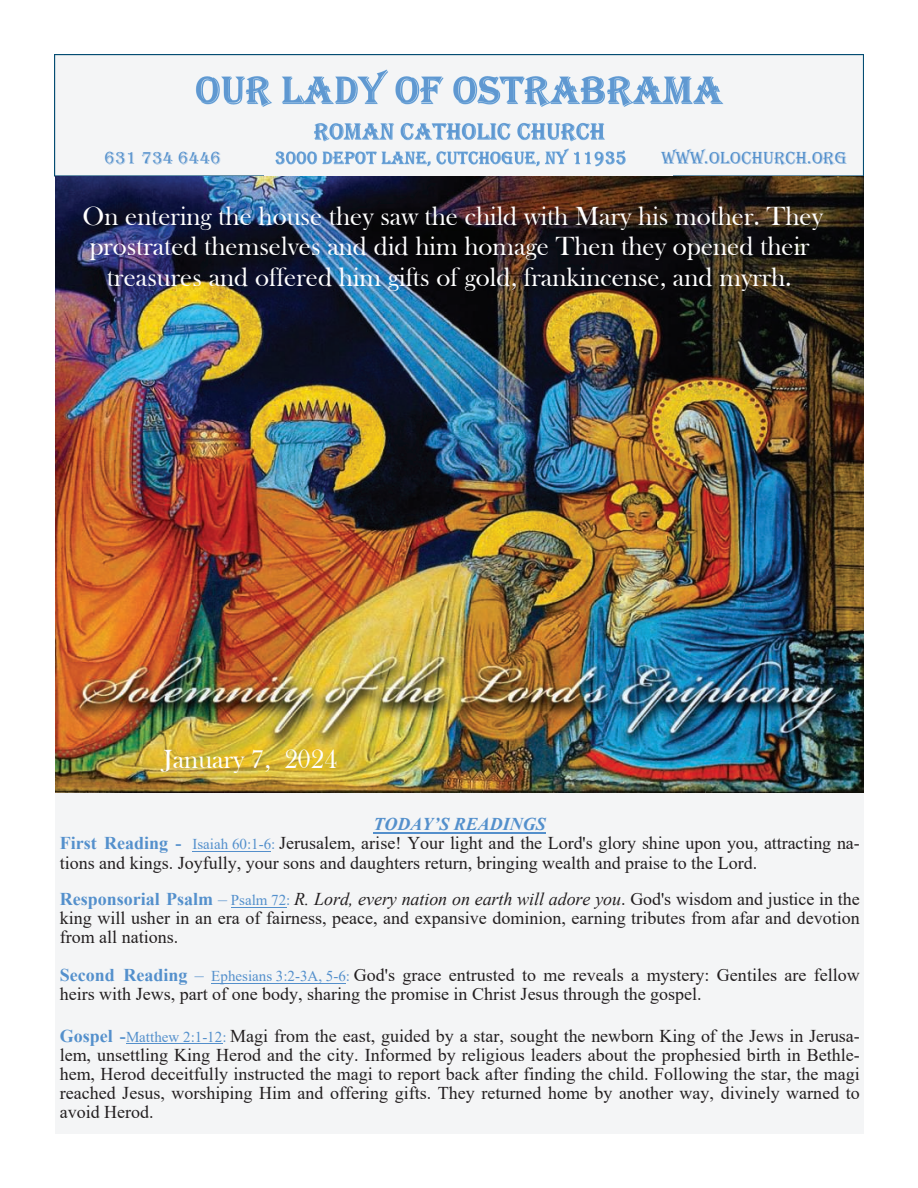
<style>
.page{position:relative;width:918px;height:1188px;background:#fff}
.page>*{position:absolute;margin:0;border:0;box-sizing:border-box;transform-origin:0 0}
.t1{font:27px/30.8px "Baskerville Old Face";color:#fff;text-align:center}
.t2{font:18px/19px "Times New Roman";color:#231f20}
.t3{font:18px "Algerian";color:#5490cc}
.s1{font-weight:700;font-style:italic;color:#5490cc}
.s2{font-weight:700;color:#5490cc}
.s3{font-size:15px;color:#5490cc}
.s4{color:#5490cc}
.s5{font-style:italic}
</style>
<div class="page">
<div style="left:56px;top:792px;width:808px;height:342px;background:#f4f5f6"></div>
<hr style="left:373px;top:832px;width:173px;height:2px;background:#548fcb">
<hr style="left:192px;top:851px;width:79px;height:1px;background:#548fcb">
<hr style="left:231px;top:907px;width:55px;height:1px;background:#548fcb">
<hr style="left:211px;top:983px;width:135px;height:1px;background:#548fcb">
<hr style="left:126px;top:1044px;width:96px;height:1px;background:#548fcb">
<svg style="left:54px;top:54px;width:810px;height:122px;fill:#f4f5f6"></svg>
<img style="left:172px;top:56px;width:590px;height:102px">
<img style="left:265px;top:143px;width:407px;height:33px">
<img style="left:56px;top:176px;width:808px;height:616px">
<p class="t3" style="left:104px;top:148px;width:119px">631 734 6446</p>
<p class="t3" style="left:662px;top:148px;width:187px">WWW.OLOCHURCH.ORG</p>
<h1 class="t1" style="left:83px;top:202px;width:742px">On entering the house they saw the child with Mary his mother. They prostrated themselves and did him homage Then they opened their treasures and offered him gifts of gold, frankincense, and myrrh.</h1>
<h1 class="t1" style="left:164px;top:746px;width:175px">January 7, 2024</h1>
<p class="t2" style="left:60px;top:815px;width:802px;text-indent:314px"><span class="s1">TODAY’S READINGS<br></span><span class="s2">First Reading -</span> <span class="s3">Isaiah 60:1-6:</span> Jerusalem, arise! Your light and the Lord's glory shine upon you, attracting na&shy;tions and kings. Joyfully, your sons and daughters return, bringing wealth and praise to the Lord.</p>
<p class="t2" style="left:60px;top:889px;width:802px;text-align:justify"><span class="s2">Responsorial Psalm</span> <span class="s4">–</span> <span class="s3">Psalm 72:</span> <span class="s5">R. Lord, every nation on earth will adore you</span>. God's wisdom and justice in the king will usher in an era of fairness, peace, and expansive dominion, earning tributes from afar and devotion from all nations.</p>
<p class="t2" style="left:60px;top:966px;width:802px"><span class="s2">Second Reading</span> <span class="s4">–</span> <span class="s3">Ephesians 3:2-3A, 5-6:</span> God's grace entrusted to me reveals a mystery: Gentiles are fellow heirs with Jews, part of one body, sharing the promise in Christ Jesus through the gospel.</p>
<p class="t2" style="left:60px;top:1026px;width:802px;text-align:justify"><span class="s2">Gospel -</span><span class="s3">Matthew 2:1-12:</span> Magi from the east, guided by a star, sought the newborn King of the Jews in Jerusa&shy;lem, unsettling King Herod and the city. Informed by religious leaders about the prophesied birth in Bethle&shy;hem, Herod deceitfully instructed the magi to report back after finding the child. Following the star, the magi reached Jesus, worshiping Him and offering gifts. They returned home by another way, divinely warned to avoid Herod.</p>
</div>
